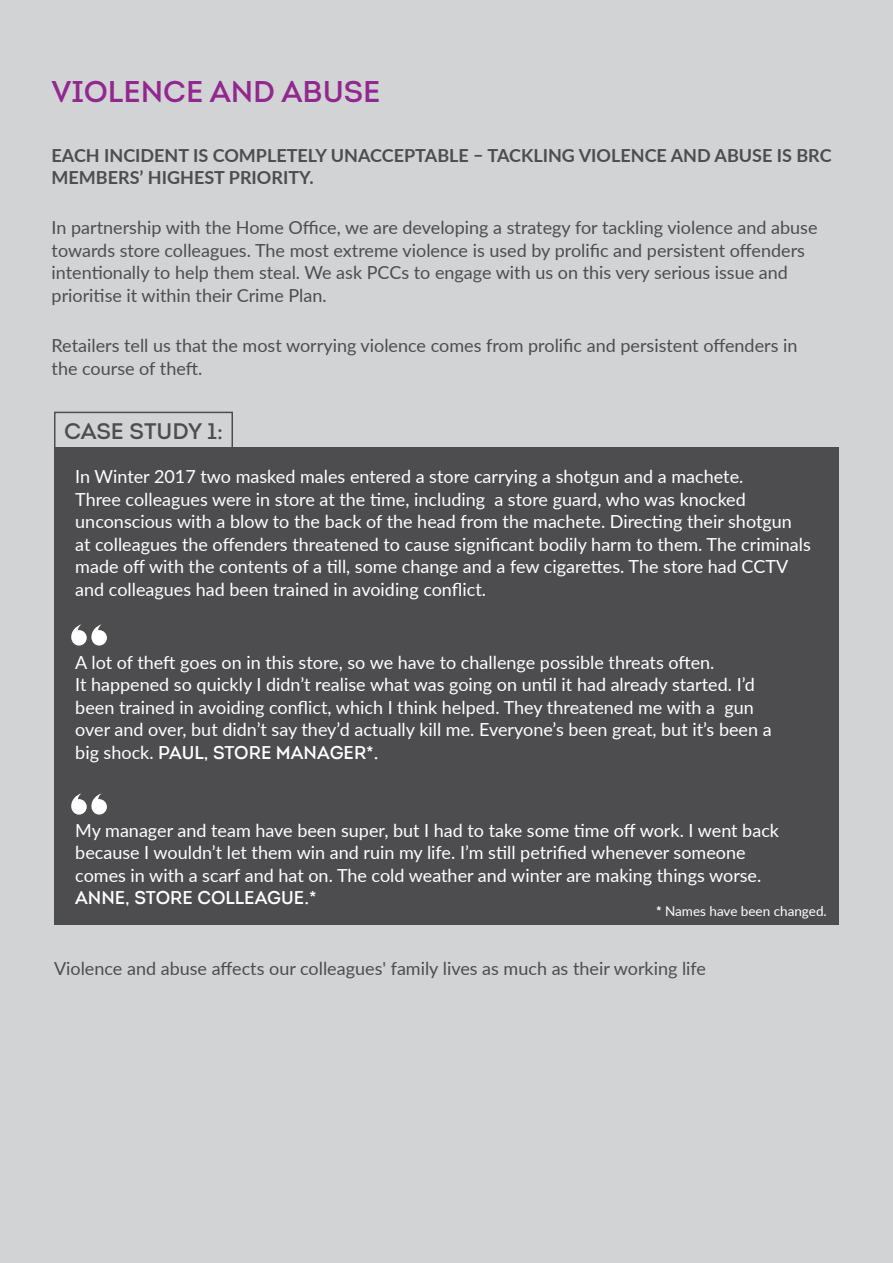
<style>
.page{position:relative;width:893px;height:1263px;background:#d1d3d4}
.page>*{position:absolute;margin:0;border:0;box-sizing:border-box;transform-origin:0 0}
.t1{font:30px "Intro Semi Bold Caps";color:#92278f}
.t2{font:22.5px "Intro Semi Bold Caps";letter-spacing:-.005em;color:#4d4d4f}
.t3{font:18px/22.5px "Lato";color:#fff}
.t4{font:18px/22.5px "Lato";color:#4d4d4f}
.t5{font:700 18px/22.5px "Lato";color:#4d4d4f}
.t6{font:600 18px "Intro";color:#fff}
.t7{font:13.5px "Lato";color:#fff}
.s1{font-family:"Lato";font-weight:400}
.s2{font-family:"Intro";font-weight:600}
</style>
<div class="page">
<div style="left:54px;top:447px;width:785px;height:478px;background:#4d4d4f"></div>
<div style="left:54px;top:412px;width:179px;height:36px;border:2px solid #4d4d4f"></div>
<svg style="left:71px;top:624px;width:36px;height:21px"></svg>
<svg style="left:71px;top:793px;width:36px;height:21px"></svg>
<h1 class="t1" style="left:51px;top:73px;width:331px">VIOLENCE AND ABUSE</h1>
<p class="t5" style="left:52px;top:143px;width:781px">EACH INCIDENT IS COMPLETELY UNACCEPTABLE – TACKLING VIOLENCE AND ABUSE IS BRC<br>MEMBERS’ HIGHEST PRIORITY.</p>
<p class="t4" style="left:52px;top:216px;width:767px">In partnership with the Home Office, we are developing a strategy for tackling violence and abuse towards store colleagues. The most extreme violence is used by prolific and persistent offenders intentionally to help them steal. We ask PCCs to engage with us on this very serious issue and prioritise it within their Crime Plan.</p>
<p class="t4" style="left:52px;top:334px;width:747px">Retailers tell us that the most worrying violence comes from prolific and persistent offenders in the course of theft.</p>
<p class="t2" style="left:64px;top:417px;width:160px">CASE STUDY 1:</p>
<p class="t3" style="left:75px;top:465px;width:737px">In Winter 2017 two masked males entered a store carrying a shotgun and a machete.<br>Three colleagues were in store at the time, including a store guard, who was knocked unconscious with a blow to the back of the head from the machete. Directing their shotgun at colleagues the offenders threatened to cause significant bodily harm to them. The criminals made off with the contents of a till, some change and a few cigarettes. The store had CCTV and colleagues had been trained in avoiding conflict.</p>
<p class="t3" style="left:75px;top:650px;width:698px">A lot of theft goes on in this store, so we have to challenge possible threats often.<br>It happened so quickly I didn’t realise what was going on until it had already started. I’d been trained in avoiding conflict, which I think helped. They threatened me with a gun over and over, but didn’t say they’d actually kill me. Everyone’s been great, but it’s been a</p>
<p class="t6" style="left:75px;top:741px;width:305px"><span class="s1">big shock.</span> PAUL, STORE MANAGER*.</p>
<p class="t3" style="left:75px;top:818px;width:705px">My manager and team have been super, but I had to take some time off work. I went back because I wouldn’t let them win and ruin my life. I’m still petrified whenever someone comes in with a scarf and hat on. The cold weather and winter are making things worse.</p>
<p class="t6" style="left:75px;top:886px;width:243px">ANNE, STORE COLLEAGUE.*</p>
<p class="t7" style="left:656px;top:901px;width:172px"><span class="s2">*</span> Names have been changed.</p>
<p class="t4" style="left:54px;top:956px;width:654px">Violence and abuse affects our colleagues' family lives as much as their working life</p>
</div>
